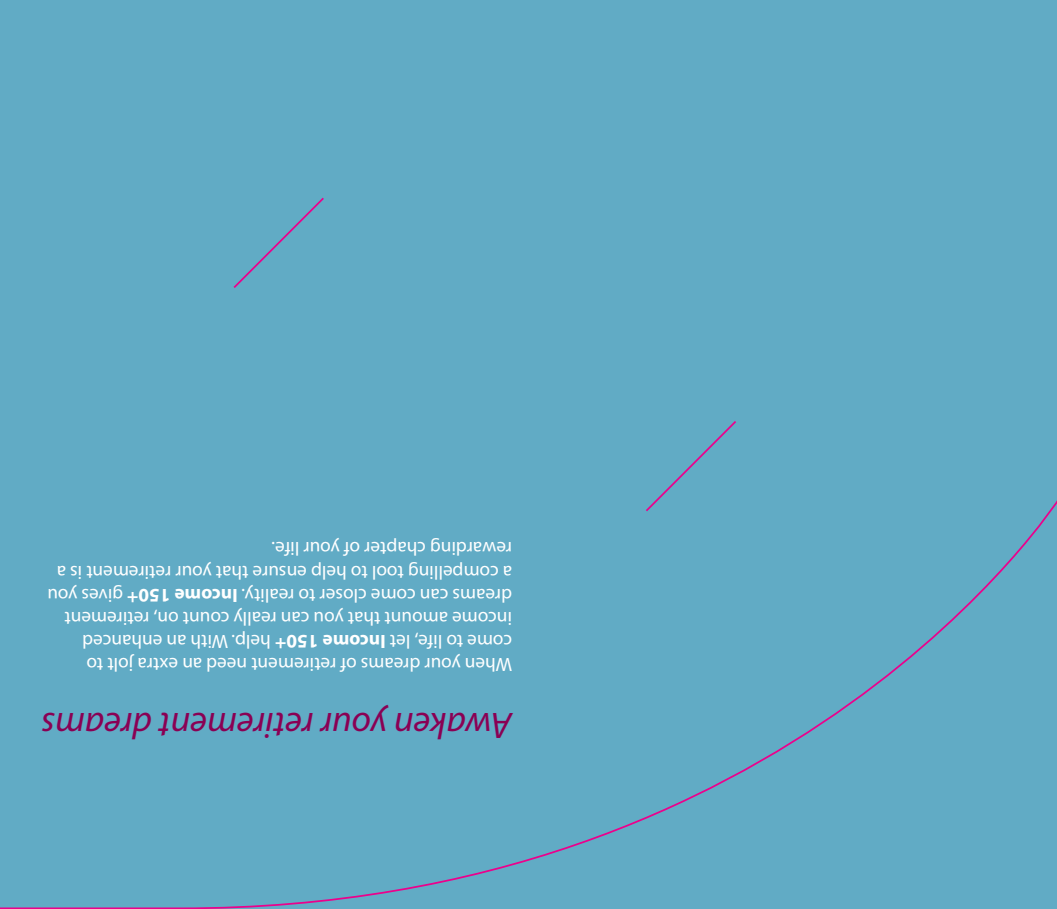
<style>
.page{position:relative;width:1057px;height:909px;background:#fff}
.page>*{position:absolute;margin:0;border:0;box-sizing:border-box;transform-origin:0 0}
.t1{font:italic 37.1px "Myriad Pro";color:#8a0054}
.t2{font:19.25px/23.1px "Myriad Pro";color:#fff;text-align:right}
.t3{font:700 19.25px "Myriad Pro";color:#fff}
.s1{font-weight:700}
</style>
<div class="page">
<div style="left:0;top:0;width:1056px;height:908px;background:#61abc5"></div>
<div style="left:232px;top:196px;width:94px;height:94px;background:#61abc5"></div>
<div style="left:644px;top:419px;width:94px;height:94px;background:#61abc5"></div>
<p class="t2" style="left:512px;top:607px;width:457px;text-align:left;rotate:-180deg">dreams can come closer to reality. <span class="s1">Income 150<br></span>a compelling tool to help ensure that your retirement is a rewarding chapter of your life.</p>
<p class="t2" style="left:123px;top:607px;width:77px;rotate:-180deg">gives you</p>
<p class="t3" style="left:138px;top:611px;width:13px;rotate:-180deg">+</p>
<p class="t2" style="left:512px;top:630px;width:449px;rotate:-180deg">income amount that you can really count on, retirement</p>
<p class="t2" style="left:512px;top:676px;width:431px;rotate:-180deg">When your dreams of retirement need an extra jolt to help. With an enhanced</p>
<p class="t3" style="left:286px;top:657px;width:13px;rotate:-180deg">+</p>
<p class="t2" style="left:512px;top:653px;width:227px;rotate:-180deg">come to life, let <span class="s1">Income 150</span></p>
<h1 class="t1" style="left:512px;top:747px;width:472px;rotate:-180deg">Awaken your retirement dreams</h1>
</div>
